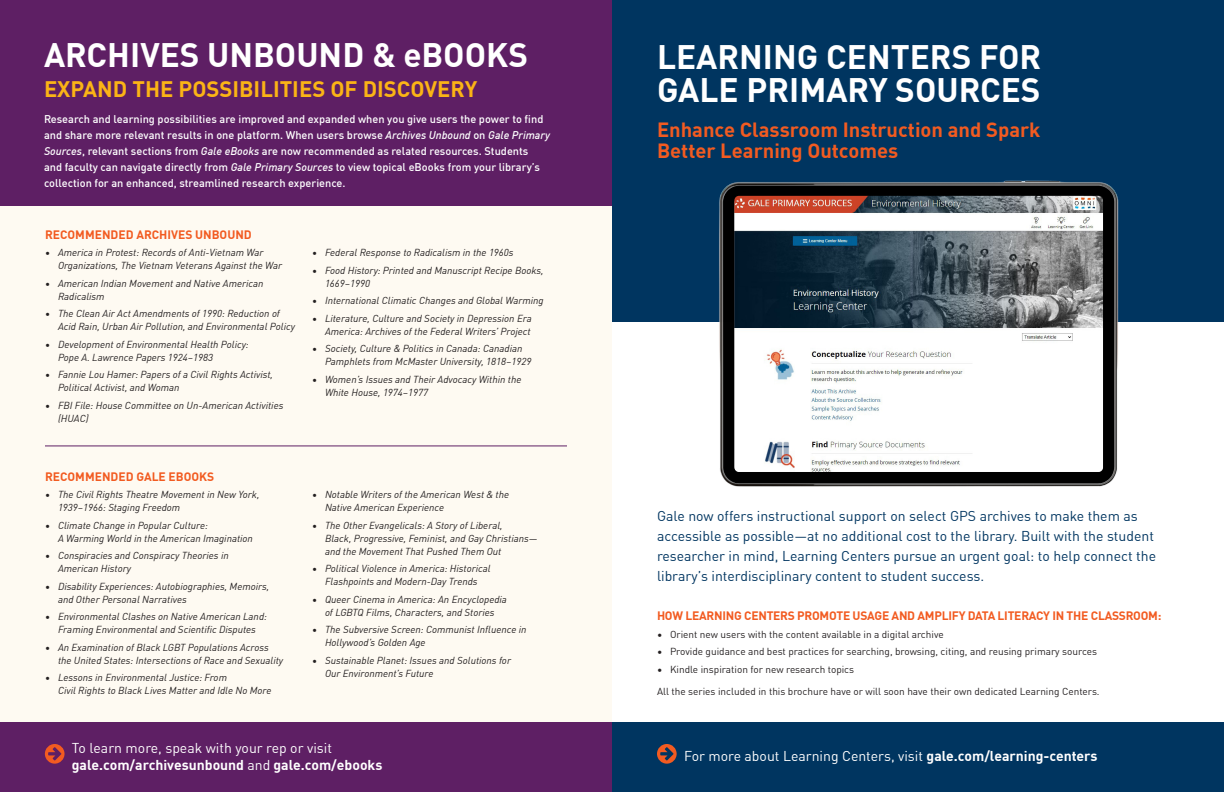
<style>
.page{position:relative;width:1224px;height:792px;background:#fff}
.page>*{position:absolute;margin:0;border:0;box-sizing:border-box;transform-origin:0 0}
.Header_Subheads{font:700 33.3px/32.2px "DIN Offc";color:#fff}
.Header_Subheads-2{font:700 22px "DIN Offc";color:#fbb416}
.t1{font:700 20.2px/21.2px "DIN Offc";color:#f25b21}
.intro{font:14px/20px "DIN Offc";color:#003560}
.intro-2{font:700 14px/17px "DIN Offc";color:#fff}
.intro-3{font:14px "DIN Offc";color:#fff}
.New_Subheads_1{font:700 12px "DIN Offc";letter-spacing:-.02em;color:#f25b21}
.New_Subheads_1-2{font:700 12px "DIN Offc";color:#f25b21}
.New_Body_Copy{font:500 11px/16px "DIN Offc";color:#fff}
.New_Body_Bullet_Ital{font:italic 10px/13px "DIN Offc";color:#231f20}
.New_Body_Bullet{font:10px "DIN Offc";color:#231f20}
.s1{font-style:italic}
.s2{font-weight:400}
.s3{font-weight:700}
</style>
<div class="page">
<div style="left:612px;top:0;width:612px;height:322px;background:#003560"></div>
<div style="left:612px;top:722px;width:612px;height:70px;background:#003560"></div>
<img style="left:719px;top:180px;width:400px;height:307px">
<svg style="left:657px;top:744px;width:20px;height:20px"></svg>
<div style="left:0;top:106px;width:612px;height:686px;background:#fefaf2"></div>
<div style="left:0;top:722px;width:612px;height:70px;background:#5e1f64"></div>
<div style="left:0;top:0;width:612px;height:205px;background:#5e1f64"></div>
<hr style="left:45px;top:446px;width:522px;height:1px;background:#5e1f64">
<svg style="left:45px;top:744px;width:20px;height:20px"></svg>
<img style="left:734px;top:196px;width:369px;height:276px">
<p class="Header_Subheads" style="left:44px;top:39px;width:486px">ARCHIVES UNBOUND &amp; eBOOKS</p>
<p class="Header_Subheads-2" style="left:44px;top:74px;width:435px">EXPAND THE POSSIBILITIES OF DISCOVERY</p>
<p class="New_Body_Copy" style="left:44px;top:111px;width:508px">Research and learning possibilities are improved and expanded when you give users the power to find and share more relevant results in one platform. When users browse <span class="s1">Archives Unbound</span> on <span class="s1">Gale Primary Sources</span>, relevant sections from <span class="s1">Gale eBooks</span> are now recommended as related resources. Students<br>and faculty can navigate directly from <span class="s1">Gale Primary Sources</span> to view topical eBooks from your library’s collection for an enhanced, streamlined research experience.</p>
<p class="New_Subheads_1-2" style="left:45px;top:227px;width:208px">RECOMMENDED ARCHIVES UNBOUND</p>
<p class="New_Body_Bullet_Ital" style="left:58px;top:246px;width:226px;text-indent:-13px">• America in Protest: Records of Anti-Vietnam War<br>Organizations, The Vietnam Veterans Against the War</p>
<p class="New_Body_Bullet_Ital" style="left:58px;top:277px;width:207px;text-indent:-13px">• American Indian Movement and Native American<br>Radicalism</p>
<p class="New_Body_Bullet_Ital" style="left:58px;top:307px;width:239px;text-indent:-13px">• The Clean Air Act Amendments of 1990: Reduction of<br>Acid Rain, Urban Air Pollution, and Environmental Policy</p>
<p class="New_Body_Bullet_Ital" style="left:58px;top:338px;width:192px;text-indent:-13px">• Development of Environmental Health Policy:<br>Pope A. Lawrence Papers 1924–1983</p>
<p class="New_Body_Bullet_Ital" style="left:58px;top:368px;width:217px;text-indent:-13px">• Fannie Lou Hamer: Papers of a Civil Rights Activist,<br>Political Activist, and Woman</p>
<p class="New_Body_Bullet_Ital" style="left:58px;top:399px;width:227px;text-indent:-13px">• FBI File: House Committee on Un-American Activities (HUAC)</p>
<p class="New_Body_Bullet_Ital" style="left:312px;top:246px;width:203px">• Federal Response to Radicalism in the 1960s</p>
<p class="New_Body_Bullet_Ital" style="left:325px;top:264px;width:220px;text-indent:-13px">• Food History: Printed and Manuscript Recipe Books,<br>1669–1990</p>
<p class="New_Body_Bullet_Ital" style="left:312px;top:294px;width:233px">• International Climatic Changes and Global Warming</p>
<p class="New_Body_Bullet_Ital" style="left:312px;top:312px;width:221px;text-align:right">• Literature, Culture and Society in Depression Era<br>America: Archives of the Federal Writers’ Project</p>
<p class="New_Body_Bullet_Ital" style="left:325px;top:342px;width:208px;text-indent:-13px">• Society, Culture &amp; Politics in Canada: Canadian<br>Pamphlets from McMaster University, 1818–1929</p>
<p class="New_Body_Bullet_Ital" style="left:325px;top:373px;width:198px;text-indent:-13px">• Women’s Issues and Their Advocacy Within the<br>White House, 1974–1977</p>
<p class="New_Subheads_1-2" style="left:45px;top:469px;width:171px">RECOMMENDED GALE EBOOKS</p>
<p class="New_Body_Bullet_Ital" style="left:58px;top:488px;width:203px;text-indent:-13px">• The Civil Rights Theatre Movement in New York,<br>1939–1966: Staging Freedom</p>
<p class="New_Body_Bullet_Ital" style="left:58px;top:519px;width:196px;text-indent:-13px">• Climate Change in Popular Culture:<br>A Warming World in the American Imagination</p>
<p class="New_Body_Bullet_Ital" style="left:58px;top:549px;width:172px;text-indent:-13px">• Conspiracies and Conspiracy Theories in<br>American History</p>
<p class="New_Body_Bullet_Ital" style="left:58px;top:580px;width:213px;text-indent:-13px">• Disability Experiences: Autobiographies, Memoirs, and Other Personal Narratives</p>
<p class="New_Body_Bullet_Ital" style="left:45px;top:610px;width:224px;text-align:center">• Environmental Clashes on Native American Land:<br>Framing Environmental and Scientific Disputes</p>
<p class="New_Body_Bullet_Ital" style="left:58px;top:641px;width:227px;text-indent:-13px">• An Examination of Black LGBT Populations Across the United States: Intersections of Race and Sexuality</p>
<p class="New_Body_Bullet_Ital" style="left:58px;top:671px;width:215px;text-indent:-13px">• Lessons in Environmental Justice: From<br>Civil Rights to Black Lives Matter and Idle No More</p>
<p class="New_Body_Bullet_Ital" style="left:325px;top:488px;width:186px;text-indent:-13px">• Notable Writers of the American West &amp; the<br>Native American Experience</p>
<p class="New_Body_Bullet_Ital" style="left:325px;top:519px;width:214px;text-indent:-13px">• The Other Evangelicals: A Story of Liberal,<br>Black, Progressive, Feminist, and Gay Christians— and the Movement That Pushed Them Out</p>
<p class="New_Body_Bullet_Ital" style="left:312px;top:562px;width:180px;text-align:center">• Political Violence in America: Historical<br>Flashpoints and Modern-Day Trends</p>
<p class="New_Body_Bullet_Ital" style="left:312px;top:593px;width:196px;text-align:center">• Queer Cinema in America: An Encyclopedia of LGBTQ Films, Characters, and Stories</p>
<p class="New_Body_Bullet_Ital" style="left:325px;top:623px;width:203px;text-indent:-13px">• The Subversive Screen: Communist Influence in<br>Hollywood’s Golden Age</p>
<p class="New_Body_Bullet_Ital" style="left:325px;top:654px;width:188px;text-indent:-13px">• Sustainable Planet: Issues and Solutions for<br>Our Environment’s Future</p>
<p class="intro-2" style="left:72px;top:739px;width:312px"><span class="s2">To learn more, speak with your rep or visit </span>gale.com/archivesunbound <span class="s2">and</span> gale.com/ebooks</p>
<h3 class="Header_Subheads" style="left:657px;top:41px;width:386px">LEARNING CENTERS FOR<br>GALE PRIMARY SOURCES</h3>
<h3 class="t1" style="left:657px;top:119px;width:385px">Enhance Classroom Instruction and Spark<br>Better Learning Outcomes</h3>
<p class="intro" style="left:657px;top:506px;width:501px">Gale now offers instructional support on select GPS archives to make them as accessible as possible—at no additional cost to the library. Built with the student researcher in mind, Learning Centers pursue an urgent goal: to help connect the library’s interdisciplinary content to student success.</p>
<p class="New_Subheads_1" style="left:657px;top:608px;width:506px">HOW LEARNING CENTERS PROMOTE USAGE AND AMPLIFY DATA LITERACY IN THE CLASSROOM:</p>
<p class="New_Body_Bullet" style="left:657px;top:628px;width:288px">• Orient new users with the content available in a digital archive</p>
<p class="New_Body_Bullet" style="left:657px;top:645px;width:442px">• Provide guidance and best practices for searching, browsing, citing, and reusing primary sources</p>
<p class="New_Body_Bullet" style="left:657px;top:663px;width:199px">• Kindle inspiration for new research topics</p>
<p class="New_Body_Bullet" style="left:657px;top:685px;width:444px">All the series included in this brochure have or will soon have their own dedicated Learning Centers.</p>
<p class="intro-3" style="left:684px;top:747px;width:415px">For more about Learning Centers, visit <span class="s3">gale.com/learning-centers</span></p>
</div>
